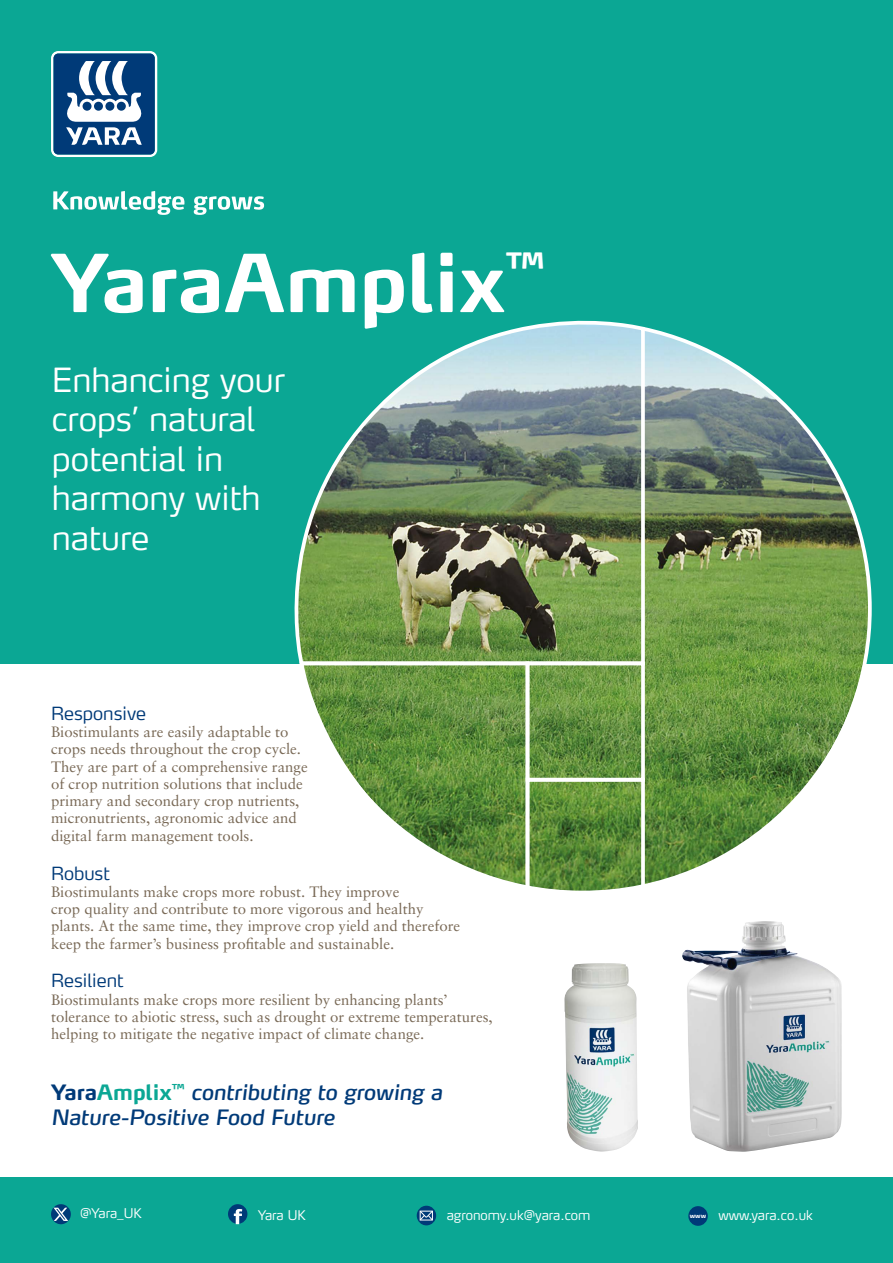
<style>
.page{position:relative;width:893px;height:1263px;background:#fff}
.page>*{position:absolute;margin:0;border:0;box-sizing:border-box;transform-origin:0 0}
.t1{font:700 79.05px "Yara Max LF";color:#fff}
.t2{font:300 33px/39.6px "Yara Max LF";color:#fff}
.t3{font:italic 21px/25.2px "Yara Max LF";color:#003a78}
.t4{font:300 18px "Yara Max LF";color:#003a78}
.t5{font:15px/17.2px "Sabon LT Pro";color:#796956}
.t6{font:300 13.2px "Yara Max LF";color:#fff}
.s1{font-weight:700;font-style:normal}
.s2{font-weight:700;font-style:normal;color:#0ba794}
</style>
<div class="page">
<div style="left:0;top:1178px;width:893px;height:85px;background:#0ba794"></div>
<div style="left:0;top:0;width:893px;height:663px;background:#0ba794"></div>
<svg style="left:53px;top:191px;width:131px;height:24px"></svg>
<svg style="left:194px;top:196px;width:70px;height:19px"></svg>
<svg style="left:51px;top:51px;width:106px;height:106px;background:#577ea6"></svg>
<img style="left:531px;top:667px;width:107px;height:109px">
<img style="left:264px;top:320px;width:374px;height:347px">
<svg style="left:298px;top:660px;width:233px;height:225px"></svg>
<div style="left:526px;top:661px;width:119px;height:120px;border:4px solid #fff"></div>
<svg style="left:524px;top:776px;width:114px;height:115px;background:#679246"></svg>
<img style="left:638px;top:325px;width:236px;height:561px">
<img style="left:682px;top:921px;width:160px;height:231px">
<img style="left:564px;top:963px;width:74px;height:189px">
<div style="left:228px;top:1204px;width:19px;height:20px;background:#003a78;border-radius:50%"></div>
<svg style="left:234px;top:1209px;width:8px;height:15px"></svg>
<div style="left:417px;top:1206px;width:19px;height:19px;background:#003a78;border-radius:50%"></div>
<svg style="left:419px;top:1210px;width:14px;height:11px"></svg>
<div style="left:688px;top:1206px;width:20px;height:20px;background:#003a78;border-radius:50%"></div>
<svg style="left:51px;top:1204px;width:20px;height:20px"></svg>
<svg style="left:53px;top:1208px;width:15px;height:13px"></svg>
<h1 class="t1" style="left:51px;top:233px;width:495px">YaraAmplix<sup>™</sup></h1>
<h2 class="t2" style="left:52px;top:359px;width:235px">Enhancing your crops’ natural potential in harmony with nature</h2>
<p class="t4" style="left:51px;top:702px;width:97px">Responsive</p>
<p class="t5" style="left:51px;top:723px;width:258px">Biostimulants are easily adaptable to crops needs throughout the crop cycle.<br>They are part of a comprehensive range of crop nutrition solutions that include primary and secondary crop nutrients, micronutrients, agronomic advice and digital farm management tools.</p>
<p class="t4" style="left:51px;top:862px;width:61px">Robust</p>
<p class="t5" style="left:51px;top:882px;width:411px">Biostimulants make crops more robust. They improve<br>crop quality and contribute to more vigorous and healthy plants. At the same time, they improve crop yield and therefore keep the farmer’s business profitable and sustainable.</p>
<p class="t4" style="left:51px;top:970px;width:74px">Resilient</p>
<p class="t5" style="left:51px;top:990px;width:443px">Biostimulants make crops more resilient by enhancing plants’ tolerance to abiotic stress, such as drought or extreme temperatures, helping to mitigate the negative impact of climate change.</p>
<h3 class="t3" style="left:51px;top:1079px;width:393px"><span class="s1">Yara</span><span class="s2">Amplix</span><sup>™</sup> contributing to growing a<br>Nature-Positive Food Future</h3>
<p class="t6" style="left:80px;top:1204px;width:63px">@Yara_UK</p>
<p class="t6" style="left:258px;top:1206px;width:49px">Yara UK</p>
<p class="t6" style="left:447px;top:1206px;width:145px">agronomy.uk@yara.com</p>
<p class="t6" style="left:690px;top:1206px;width:125px"><sup>www</sup> www.yara.co.uk</p>
</div>
